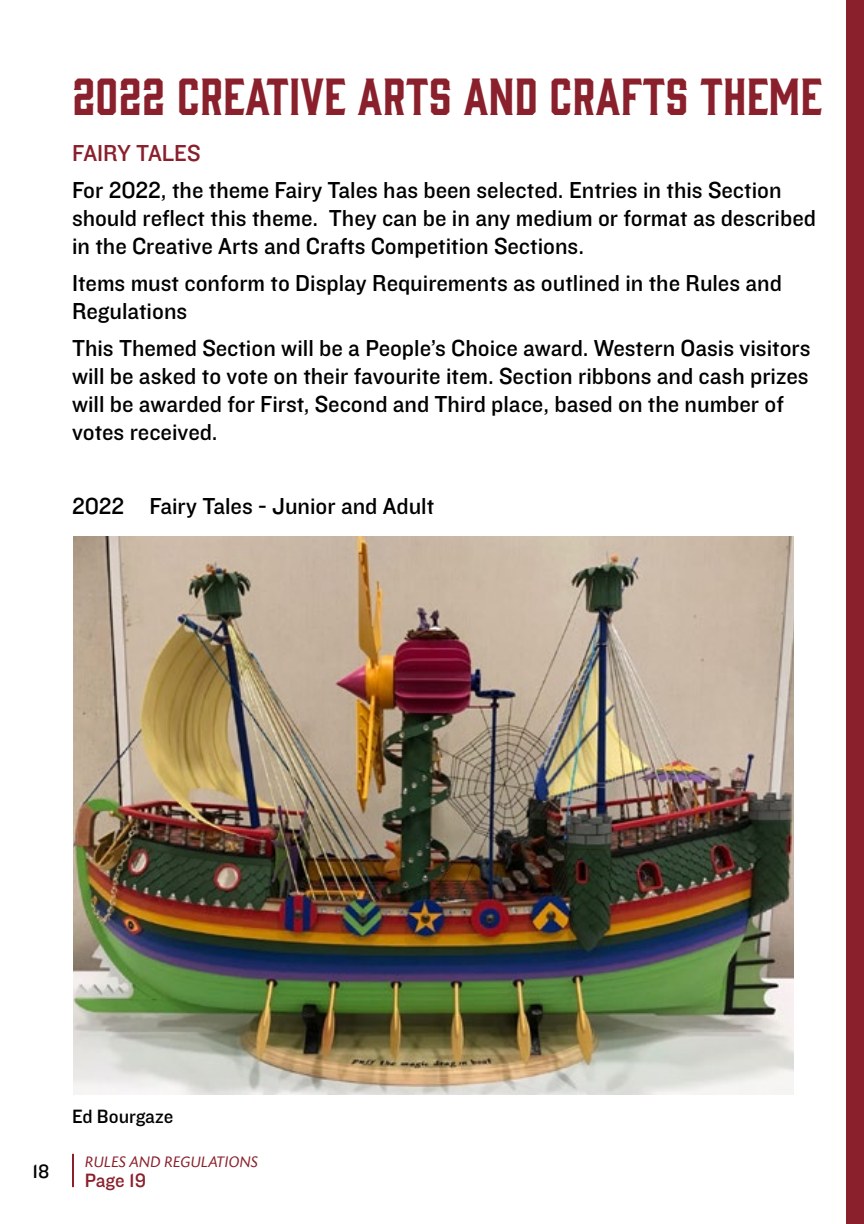
<style>
.page{position:relative;width:864px;height:1224px;background:#fff}
.page>*{position:absolute;margin:0;border:0;box-sizing:border-box;transform-origin:0 0}
.t1{font:48px "Gin";color:#8a202c}
.t2{font:24px/28px "Knockout 31 Junior Middlewt";color:#000}
.t3{font:24px "Knockout 31 Junior Middlewt";color:#8a202c}
.t4{font:20px "Knockout 31 Junior Middlewt";color:#000}
.t5{font:20px "Knockout 31 Junior Middlewt";color:#8a202c}
.t6{font:italic 16px "Today SB";color:#8a202c}
</style>
<div class="page">
<hr style="left:72px;top:1154px;width:2px;height:33px;background:#8a202c">
<div style="left:846px;top:0;width:18px;height:1224px;background:#8a202c"></div>
<img style="left:73px;top:537px;width:720px;height:557px">
<h1 class="t1" style="left:72px;top:63px;width:752px">2022 CREATIVE ARTS AND CRAFTS THEME</h1>
<p class="t3" style="left:72px;top:137px;width:130px">FAIRY TALES</p>
<p class="t2" style="left:72px;top:175px;width:745px">For 2022, the theme Fairy Tales has been selected. Entries in this Section should reflect this theme. They can be in any medium or format as described in the Creative Arts and Crafts Competition Sections.</p>
<p class="t2" style="left:72px;top:268px;width:711px">Items must conform to Display Requirements as outlined in the Rules and<br>Regulations</p>
<p class="t2" style="left:72px;top:333px;width:740px">This Themed Section will be a People’s Choice award. Western Oasis visitors will be asked to vote on their favourite item. Section ribbons and cash prizes will be awarded for First, Second and Third place, based on the number of votes received.</p>
<p class="t2" style="left:72px;top:491px;width:364px">2022 Fairy Tales - Junior and Adult</p>
<p class="t4" style="left:32px;top:1158px;width:18px">18</p>
<p class="t4" style="left:72px;top:1103px;width:103px">Ed Bourgaze</p>
<p class="t6" style="left:85px;top:1153px;width:175px">RULES AND REGULATIONS</p>
<p class="t5" style="left:85px;top:1166px;width:63px">Page 19</p>
</div>
